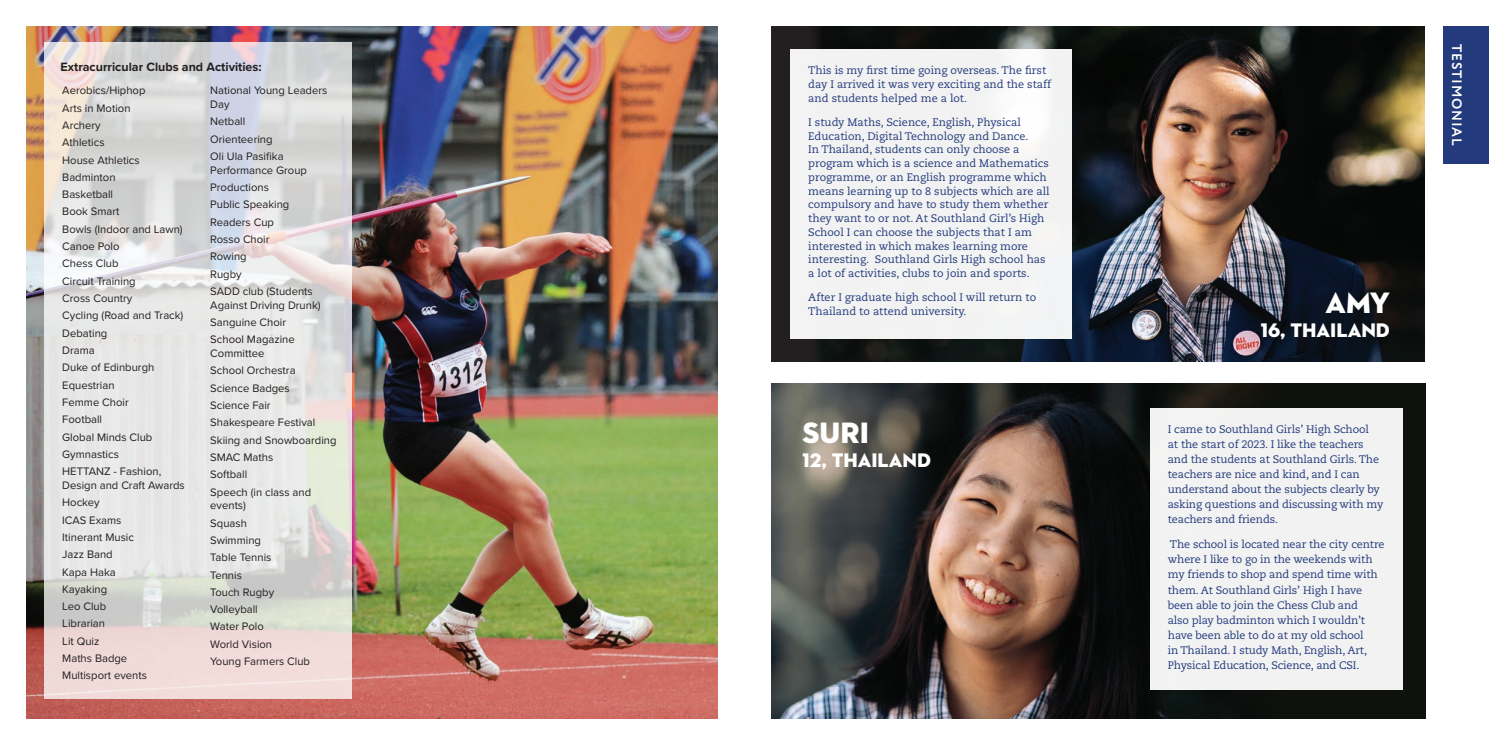
<style>
.page{position:relative;width:1489px;height:745px;background:#fff}
.page>*{position:absolute;margin:0;border:0;box-sizing:border-box;transform-origin:0 0}
.t1{font:30px "Neutraface 2 Display Titling";color:#fff}
.t2{font:20px "Neutraface 2 Display Titling";color:#fff}
.t3{font:700 13.75px "Circe";letter-spacing:.06em;color:#fff}
.t4{font:700 12.5px "Proxima Nova";color:#231f20}
.t5{font:11.25px/17.2px "Proxima Nova";color:#231f20}
.t6{font:10.88px/13.8px "Caecilia LT Pro 55 Roman";letter-spacing:-.01em;color:#233b7d}
</style>
<div class="page">
<img style="left:27px;top:27px;width:691px;height:691px">
<svg style="left:44px;top:43px;width:307px;height:655px;background:#e2dfde"></svg>
<div style="left:771px;top:27px;width:652px;height:334px;background:#231f20"></div>
<img style="left:806px;top:27px;width:617px;height:334px">
<div style="left:790px;top:49px;width:281px;height:289px;background:#f2f2f2"></div>
<div style="left:1443px;top:26px;width:45px;height:137px;background:#233b7d"></div>
<div style="left:771px;top:383px;width:653px;height:335px;background:#0f110d"></div>
<img style="left:771px;top:383px;width:513px;height:335px">
<div style="left:1150px;top:407px;width:252px;height:282px;background:#f2f2f2"></div>
<p class="t4" style="left:60px;top:57px;width:203px">Extracurricular Clubs and Activities:</p>
<p class="t6" style="left:808px;top:64px;width:244px">This is my first time going overseas. The first day I arrived it was very exciting and the staff and students helped me a lot.</p>
<p class="t6" style="left:808px;top:115px;width:243px">I study Maths, Science, English, Physical Education, Digital Technology and Dance.<br>In Thailand, students can only choose a program which is a science and Mathematics programme, or an English programme which means learning up to 8 subjects which are all compulsory and have to study them whether they want to or not. At Southland Girl’s High School I can choose the subjects that I am interested in which makes learning more interesting. Southland Girls High school has a lot of activities, clubs to join and sports.</p>
<p class="t6" style="left:808px;top:290px;width:229px">After I graduate high school I will return to<br>Thailand to attend university.</p>
<p class="t5" style="left:62px;top:81px;width:123px">Aerobics/Hiphop<br>Arts in Motion<br>Archery<br>Athletics<br>House Athletics<br>Badminton<br>Basketball<br>Book Smart<br>Bowls (Indoor and Lawn)<br>Canoe Polo<br>Chess Club<br>Circuit Training<br>Cross Country<br>Cycling (Road and Track)<br>Debating<br>Drama<br>Duke of Edinburgh<br>Equestrian<br>Femme Choir<br>Football<br>Global Minds Club<br>Gymnastics<br>HETTANZ - Fashion,</p>
<p class="t5" style="left:62px;top:475px;width:124px">Design and Craft Awards<br>Hockey<br>ICAS Exams<br>Itinerant Music<br>Jazz Band<br>Kapa Haka<br>Kayaking<br>Leo Club<br>Librarian<br>Lit Quiz<br>Maths Badge<br>Multisport events</p>
<p class="t5" style="left:210px;top:83px;width:119px;line-height:13.8px">National Young Leaders<br>Day</p>
<p class="t5" style="left:210px;top:112px;width:75px">Netball<br>Orienteering<br>Oli Ula Pasifika</p>
<p class="t5" style="left:210px;top:161px;width:104px">Performance Group<br>Productions<br>Public Speaking<br>Readers Cup<br>Rosso Choir<br>Rowing<br>Rugby<br>SADD club (Students</p>
<p class="t5" style="left:210px;top:295px;width:112px">Against Driving Drunk)<br>Sanguine Choir<br>School Magazine</p>
<p class="t5" style="left:210px;top:344px;width:128px">Committee<br>School Orchestra<br>Science Badges<br>Science Fair<br>Shakespeare Festival<br>Skiing and Snowboarding<br>SMAC Maths<br>Softball<br>Speech (in class and</p>
<p class="t5" style="left:210px;top:496px;width:101px">events)<br>Squash<br>Swimming<br>Table Tennis<br>Tennis<br>Touch Rugby<br>Volleyball<br>Water Polo<br>World Vision<br>Young Farmers Club</p>
<h1 class="t1" style="left:802px;top:413px;width:68px">SURI</h1>
<h2 class="t2" style="left:802px;top:447px;width:130px">12, THAILAND</h2>
<h1 class="t1" style="left:1325px;top:284px;width:66px">AMY</h1>
<h2 class="t2" style="left:1260px;top:317px;width:130px">16, THAILAND</h2>
<p class="t6" style="left:1167px;top:421px;width:217px;line-height:15px">I came to Southland Girls’ High School<br>at the start of 2023. I like the teachers and the students at Southland Girls. The teachers are nice and kind, and I can understand about the subjects clearly by asking questions and discussing with my teachers and friends.</p>
<p class="t6" style="left:1167px;top:536px;width:218px;line-height:15px">The school is located near the city centre where I like to go in the weekends with my friends to shop and spend time with them. At Southland Girls’ High I have been able to join the Chess Club and<br>also play badminton which I wouldn’t have been able to do at my old school<br>in Thailand. I study Math, English, Art, Physical Education, Science, and CSI.</p>
<p class="t3" style="left:1465px;top:44px;width:103px;rotate:90deg">TESTIMONIAL</p>
</div>
